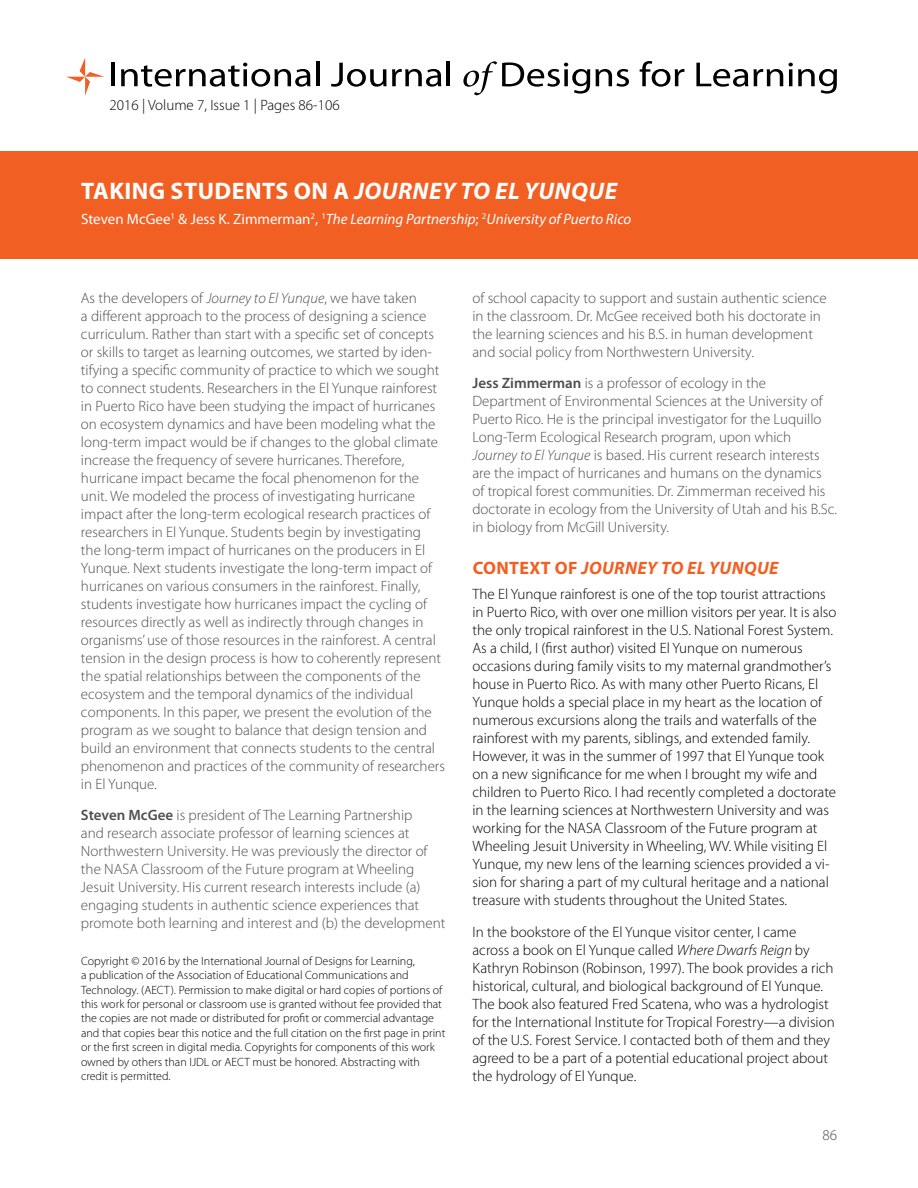
<style>
.page{position:relative;width:918px;height:1188px;background:#fff}
.page>*{position:absolute;margin:0;border:0;box-sizing:border-box;transform-origin:0 0}
.t1{font:700 24px "Myriad Pro";letter-spacing:.02em;color:#fff}
.t2{font:italic 700 18px "Myriad Pro";letter-spacing:.02em;color:#f15f22}
.t3{font:300 15px/18px "Myriad Pro";color:#4e4e4f}
.t4{font:300 15px/18px "Myriad Pro";color:#000}
.t5{font:italic 15px "Myriad Pro";color:#fff}
.t6{font:300 15px "Myriad Pro";color:#4d4d4f}
.t7{font:300 12px/14.4px "Myriad Pro";color:#000}
.s1{font-style:italic}
.s2{font-style:normal}
.s3{font-weight:600}
</style>
<div class="page">
<svg style="left:66px;top:58px;width:38px;height:38px"></svg>
<hr style="left:111px;top:63px;width:4px;height:23px;background:#000">
<svg style="left:121px;top:63px;width:190px;height:24px"></svg>
<hr style="left:316px;top:61px;width:3px;height:25px;background:#000">
<svg style="left:331px;top:63px;width:110px;height:24px"></svg>
<hr style="left:447px;top:61px;width:3px;height:25px;background:#000">
<svg style="left:463px;top:61px;width:127px;height:34px"></svg>
<svg style="left:596px;top:69px;width:33px;height:18px"></svg>
<svg style="left:640px;top:61px;width:44px;height:26px"></svg>
<svg style="left:696px;top:63px;width:52px;height:24px"></svg>
<svg style="left:754px;top:69px;width:29px;height:17px"></svg>
<svg style="left:789px;top:63px;width:48px;height:31px"></svg>
<div style="left:0;top:151px;width:918px;height:108px;background:#f15f22"></div>
<p class="t4" style="left:110px;top:96px;width:232px">2016 | Volume 7, Issue 1 | Pages 86-106</p>
<h1 class="t1" style="left:81px;top:178px;width:537px">TAKING STUDENTS ON A <span class="s1">JOURNEY TO EL YUNQUE</span></h1>
<p class="t5" style="left:81px;top:211px;width:552px"><span class="s2">Steven McGee</span><sup>1</sup> <span class="s2">&amp; Jess K. Zimmerman</span><sup>2</sup><span class="s2">,</span> <sup>1</sup>The Learning Partnership<span class="s2">;</span> <sup>2</sup>University of Puerto Rico</p>
<p class="t3" style="left:81px;top:289px;width:365px">As the developers of <span class="s1">Journey to El Yunque</span>, we have taken<br>a different approach to the process of designing a science curriculum. Rather than start with a specific set of concepts or skills to target as learning outcomes, we started by iden&shy;tifying a specific community of practice to which we sought to connect students. Researchers in the El Yunque rainforest in Puerto Rico have been studying the impact of hurricanes on ecosystem dynamics and have been modeling what the long-term impact would be if changes to the global climate increase the frequency of severe hurricanes. Therefore, hurricane impact became the focal phenomenon for the unit. We modeled the process of investigating hurricane impact after the long-term ecological research practices of researchers in El Yunque. Students begin by investigating<br>the long-term impact of hurricanes on the producers in El Yunque. Next students investigate the long-term impact of hurricanes on various consumers in the rainforest. Finally, students investigate how hurricanes impact the cycling of resources directly as well as indirectly through changes in organisms’ use of those resources in the rainforest. A central tension in the design process is how to coherently represent the spatial relationships between the components of the ecosystem and the temporal dynamics of the individual components. In this paper, we present the evolution of the program as we sought to balance that design tension and build an environment that connects students to the central phenomenon and practices of the community of researchers in El Yunque.</p>
<p class="t3" style="left:81px;top:807px;width:366px"><span class="s3">Steven McGee</span> is president of The Learning Partnership<br>and research associate professor of learning sciences at Northwestern University. He was previously the director of the NASA Classroom of the Future program at Wheeling Jesuit University. His current research interests include (a) engaging students in authentic science experiences that promote both learning and interest and (b) the development</p>
<p class="t7" style="left:81px;top:954px;width:366px">Copyright © 2016 by the International Journal of Designs for Learning,<br>a publication of the Association of Educational Communications and Technology. (AECT). Permission to make digital or hard copies of portions of this work for personal or classroom use is granted without fee provided that the copies are not made or distributed for profit or commercial advantage and that copies bear this notice and the full citation on the first page in print or the first screen in digital media. Copyrights for components of this work owned by others than IJDL or AECT must be honored. Abstracting with credit is permitted.</p>
<p class="t3" style="left:472px;top:289px;width:356px">of school capacity to support and sustain authentic science in the classroom. Dr. McGee received both his doctorate in the learning sciences and his B.S. in human development and social policy from Northwestern University.</p>
<p class="t3" style="left:472px;top:375px;width:366px"><span class="s3">Jess Zimmerman</span> is a professor of ecology in the Department of Environmental Sciences at the University of Puerto Rico. He is the principal investigator for the Luquillo Long-Term Ecological Research program, upon which <span class="s1">Journey to El Yunque</span> is based. His current research interests are the impact of hurricanes and humans on the dynamics of tropical forest communities. Dr. Zimmerman received his doctorate in ecology from the University of Utah and his B.Sc. in biology from McGill University.</p>
<p class="t2" style="left:473px;top:558px;width:307px"><span class="s2">CONTEXT OF</span> JOURNEY TO EL YUNQUE</p>
<p class="t4" style="left:472px;top:585px;width:366px">The El Yunque rainforest is one of the top tourist attractions in Puerto Rico, with over one million visitors per year. It is also the only tropical rainforest in the U.S. National Forest System.<br>As a child, I (first author) visited El Yunque on numerous occasions during family visits to my maternal grandmother’s house in Puerto Rico. As with many other Puerto Ricans, El Yunque holds a special place in my heart as the location of numerous excursions along the trails and waterfalls of the rainforest with my parents, siblings, and extended family.<br>However, it was in the summer of 1997 that El Yunque took on a new significance for me when I brought my wife and children to Puerto Rico. I had recently completed a doctorate in the learning sciences at Northwestern University and was working for the NASA Classroom of the Future program at Wheeling Jesuit University in Wheeling, WV. While visiting El Yunque, my new lens of the learning sciences provided a vi&shy;sion for sharing a part of my cultural heritage and a national treasure with students throughout the United States.</p>
<p class="t4" style="left:472px;top:923px;width:364px">In the bookstore of the El Yunque visitor center, I came across a book on El Yunque called <span class="s1">Where Dwarfs Reign</span> by Kathryn Robinson (Robinson, 1997). The book provides a rich historical, cultural, and biological background of El Yunque.<br>The book also featured Fred Scatena, who was a hydrologist for the International Institute for Tropical Forestry—a division of the U.S. Forest Service. I contacted both of them and they agreed to be a part of a potential educational project about the hydrology of El Yunque.</p>
<p class="t6" style="left:822px;top:1126px;width:16px">86</p>
</div>
